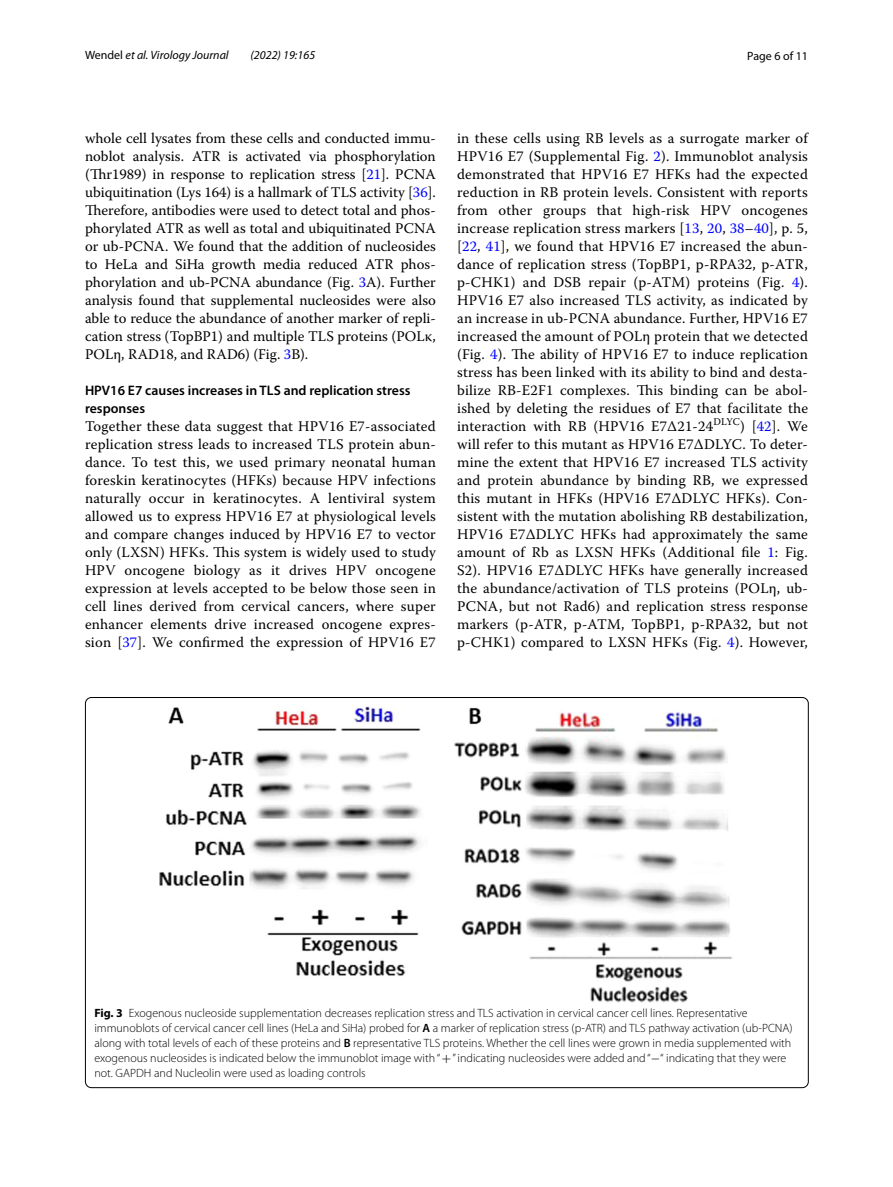
<style>
.page{position:relative;width:893px;height:1187px;background:#fff}
.page>*{position:absolute;margin:0;border:0;box-sizing:border-box;transform-origin:0 0}
.t1{font:14.7px/18px "Warnock Pro";letter-spacing:.015em;color:#000;text-align:justify}
.t2{font:600 13.8px/18px "Myriad Pro";color:#000}
.t3{font:300 12px/15px "Myriad Pro";color:#000}
.t4{font:italic 12px "Myriad Pro";color:#000}
.t5{font:12px "Myriad Pro";color:#000}
.s1{font-style:normal}
.s2{color:#00f}
.s3{font-weight:700}
.s4{font-weight:600}
.s5{font-family:"MTSY";font-weight:400}
</style>
<div class="page">
<img style="left:160px;top:706px;width:573px;height:295px">
<p class="t4" style="left:85px;top:48px;width:145px"><span class="s1">Wendel</span> et al. Virology Journal</p>
<p class="t4" style="left:251px;top:48px;width:66px">(2022) 19:165</p>
<p class="t5" style="left:747px;top:48px;width:62px">Page 6 of 11</p>
<p class="t1" style="left:85px;top:128px;width:352px">whole cell lysates from these cells and conducted immu&shy;noblot analysis. ATR is activated via phosphorylation (Thr1989) in response to replication stress [<span class="s2">21</span>]. PCNA ubiquitination (Lys 164) is a hallmark of TLS activity [<span class="s2">36</span>].<br>Therefore, antibodies were used to detect total and phos&shy;phorylated ATR as well as total and ubiquitinated PCNA or ub-PCNA. We found that the addition of nucleosides to HeLa and SiHa growth media reduced ATR phos&shy;phorylation and ub-PCNA abundance (Fig. <span class="s2">3</span>A). Further analysis found that supplemental nucleosides were also able to reduce the abundance of another marker of repli&shy;cation stress (TopBP1) and multiple TLS proteins (POLκ, POLη, RAD18, and RAD6) (Fig. <span class="s2">3</span>B).</p>
<p class="t2" style="left:85px;top:381px;width:327px">HPV16 E7 causes increases in TLS and replication stress responses</p>
<p class="t1" style="left:85px;top:416px;width:352px">Together these data suggest that HPV16 E7-associated replication stress leads to increased TLS protein abun&shy;dance. To test this, we used primary neonatal human foreskin keratinocytes (HFKs) because HPV infections naturally occur in keratinocytes. A lentiviral system allowed us to express HPV16 E7 at physiological levels and compare changes induced by HPV16 E7 to vector only (LXSN) HFKs. This system is widely used to study HPV oncogene biology as it drives HPV oncogene expression at levels accepted to be below those seen in cell lines derived from cervical cancers, where super enhancer elements drive increased oncogene expres&shy;sion [<span class="s2">37</span>]. We confirmed the expression of HPV16 E7</p>
<p class="t1" style="left:457px;top:128px;width:352px">in these cells using RB levels as a surrogate marker of HPV16 E7 (Supplemental Fig. <span class="s2">2</span>). Immunoblot analysis demonstrated that HPV16 E7 HFKs had the expected reduction in RB protein levels. Consistent with reports from other groups that high-risk HPV oncogenes increase replication stress markers [<span class="s2">13</span>, <span class="s2">20</span>, <span class="s2">38</span>–<span class="s2">40</span>], p. 5, [<span class="s2">22</span>, <span class="s2">41</span>], we found that HPV16 E7 increased the abun&shy;dance of replication stress (TopBP1, p-RPA32, p-ATR, p-CHK1) and DSB repair (p-ATM) proteins (Fig. <span class="s2">4</span>).<br>HPV16 E7 also increased TLS activity, as indicated by an increase in ub-PCNA abundance. Further, HPV16 E7 increased the amount of POLη protein that we detected (Fig. <span class="s2">4</span>). The ability of HPV16 E7 to induce replication stress has been linked with its ability to bind and desta&shy;bilize RB-E2F1 complexes. This binding can be abol&shy;ished by deleting the residues of E7 that facilitate the interaction with RB (HPV16 E7Δ21-24<sup>DLYC</sup>) [<span class="s2">42</span>]. We will refer to this mutant as HPV16 E7ΔDLYC. To deter&shy;mine the extent that HPV16 E7 increased TLS activity and protein abundance by binding RB, we expressed this mutant in HFKs (HPV16 E7ΔDLYC HFKs). Con&shy;sistent with the mutation abolishing RB destabilization, HPV16 E7ΔDLYC HFKs had approximately the same amount of Rb as LXSN HFKs (Additional file <span class="s2">1</span>: Fig.<br>S2). HPV16 E7ΔDLYC HFKs have generally increased the abundance/activation of TLS proteins (POLη, ub-PCNA, but not Rad6) and replication stress response markers (p-ATR, p-ATM, TopBP1, p-RPA32, but not p-CHK1) compared to LXSN HFKs (Fig. <span class="s2">4</span>). However,</p>
<p class="t3" style="left:94px;top:1005px;width:700px"><span class="s3">Fig. 3</span> Exogenous nucleoside supplementation decreases replication stress and TLS activation in cervical cancer cell lines. Representative immunoblots of cervical cancer cell lines (HeLa and SiHa) probed for <span class="s4">A</span> a marker of replication stress (p-ATR) and TLS pathway activation (ub-PCNA) along with total levels of each of these proteins and <span class="s4">B</span> representative TLS proteins. Whether the cell lines were grown in media supplemented with exogenous nucleosides is indicated below the immunoblot image with “<span class="s5">+</span>” indicating nucleosides were added and “<span class="s5">−</span>“ indicating that they were not. GAPDH and Nucleolin were used as loading controls</p>
</div>
